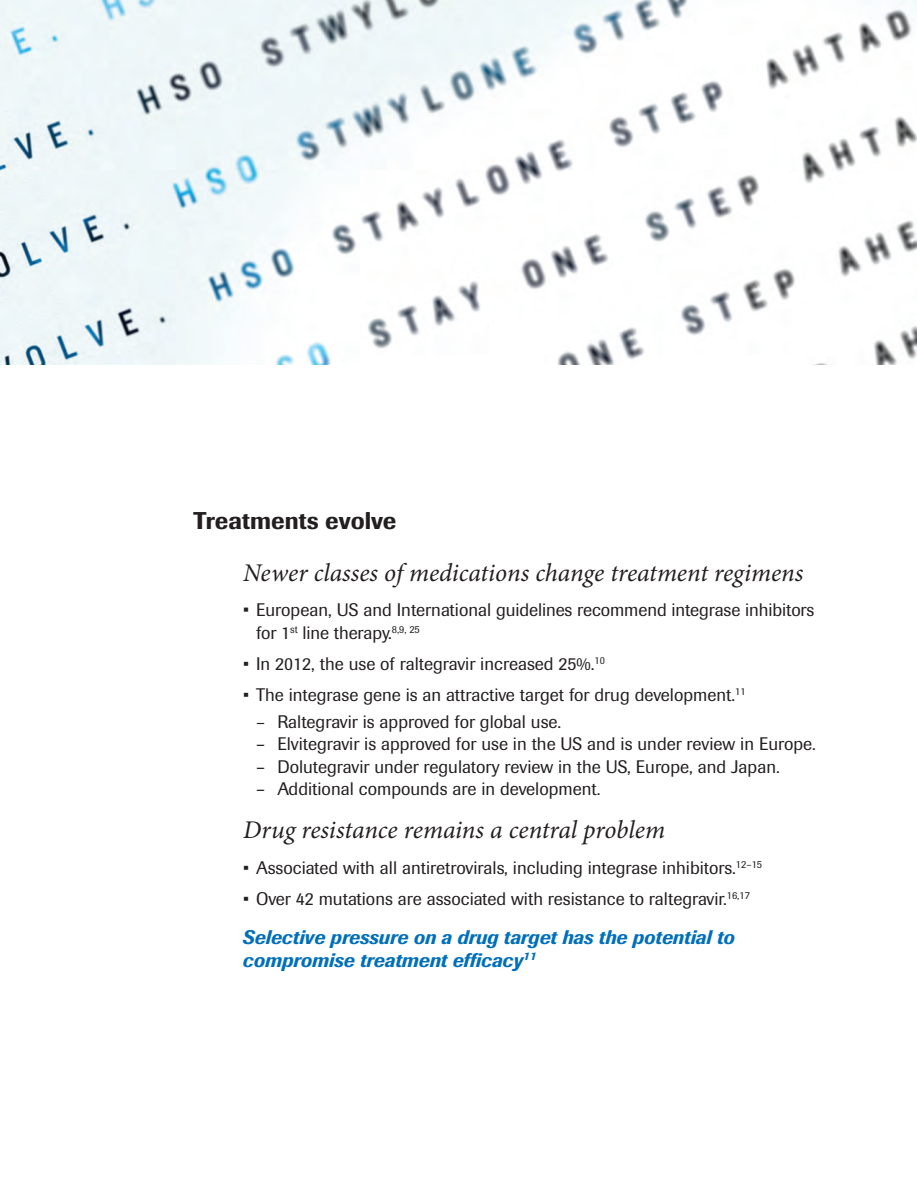
<style>
.page{position:relative;width:917px;height:1188px;background:#fff}
.page>*{position:absolute;margin:0;border:0;box-sizing:border-box;transform-origin:0 0}
.t1{font:italic 25.5px "Minion Pro";letter-spacing:-.005em;color:#231f20}
.t2{font:500 24px "Imago";color:#231f20}
.t3{font:italic 500 19.5px/22.5px "Imago";color:#006fba}
.t4{font:18px/22.5px "Imago";color:#231f20}
</style>
<div class="page">
<img style="left:0;top:0;width:917px;height:365px">
<h2 class="t2" style="left:193px;top:505px;width:205px">Treatments evolve</h2>
<h1 class="t1" style="left:243px;top:555px;width:562px">Newer classes of medications change treatment regimens</h1>
<p class="t4" style="left:256px;top:598px;width:560px;text-indent:-13px">• European, US and International guidelines recommend integrase inhibitors for 1<sup>st</sup> line therapy.<sup>8,9,</sup> <sup>25</sup></p>
<p class="t4" style="left:243px;top:651px;width:363px">• In 2012, the use of raltegravir increased 25%.<sup>10</sup></p>
<p class="t4" style="left:243px;top:682px;width:504px">• The integrase gene is an attractive target for drug development.<sup>11</sup></p>
<p class="t4" style="left:256px;top:709px;width:307px">– Raltegravir is approved for global use.</p>
<p class="t4" style="left:256px;top:732px;width:561px">– Elvitegravir is approved for use in the US and is under review in Europe.</p>
<p class="t4" style="left:256px;top:754px;width:525px">– Dolutegravir under regulatory review in the US, Europe, and Japan.</p>
<p class="t4" style="left:256px;top:777px;width:346px">– Additional compounds are in development.</p>
<h1 class="t1" style="left:243px;top:812px;width:423px">Drug resistance remains a central problem</h1>
<p class="t4" style="left:243px;top:855px;width:520px">• Associated with all antiretrovirals, including integrase inhibitors.<sup>12–15</sup></p>
<p class="t4" style="left:243px;top:886px;width:508px">• Over 42 mutations are associated with resistance to raltegravir.<sup>16,17</sup></p>
<p class="t3" style="left:243px;top:925px;width:493px">Selective pressure on a drug target has the potential to compromise treatment efficacy<sup>11</sup></p>
</div>
